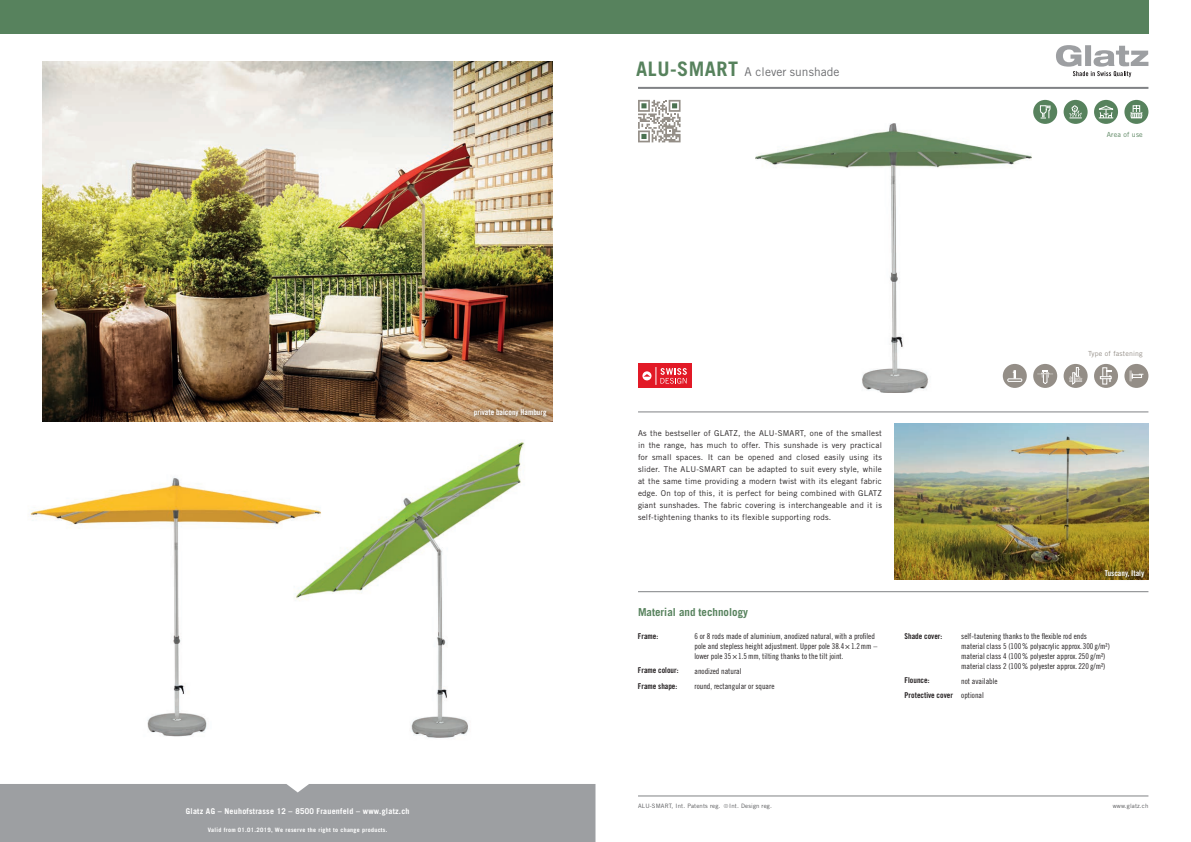
<style>
.page{position:relative;width:1191px;height:842px;background:#fff}
.page>*{position:absolute;margin:0;border:0;box-sizing:border-box;transform-origin:0 0}
.t1{font:12px "Trade Gothic";color:#6c6d70}
._00_Titel{font:700 11px "Trade Gothic";color:#57825d}
._00_Titelseite_Lauft{font:8px/12px "Trade Gothic";letter-spacing:.025em;color:#231f20;text-align:justify}
._01_Lauftext{font:8px/10px "Trade Gothic Cond Eighteen";color:#231f20}
._01_Kriterium{font:8px "Trade Gothic Bold Cond Twenty";color:#231f20}
._00_Händlereindruck{font:700 8px "Trade Gothic";letter-spacing:.03em;color:#fff}
._01_Kriterium-2{font:8px "Trade Gothic Bold Cond Twenty";color:#fff}
._00_Patent___domain{font:7px "Trade Gothic";letter-spacing:.025em;color:#948e87}
._00_Patent___domain-2{font:7px "Trade Gothic";letter-spacing:.025em;color:#57825d}
._00_Datum_Produktänd{font:700 6px "Trade Gothic";letter-spacing:.05em;color:#fff}
._00_Patent___domain-3{font:6px "Trade Gothic";letter-spacing:.025em;color:#57585a}
.s1{font-weight:700;font-size:20px;color:#57825d}
.s2{font-family:"Glatz Glyphen V2"}
</style>
<div class="page">
<img style="left:331px;top:441px;width:193px;height:297px">
<img style="left:30px;top:477px;width:301px;height:260px">
<img style="left:43px;top:62px;width:510px;height:360px">
<img style="left:755px;top:123px;width:276px;height:270px">
<img style="left:894px;top:424px;width:254px;height:156px">
<div style="left:587px;top:0;width:561px;height:34px;background:#57825d"></div>
<hr style="left:638px;top:87px;width:510px;height:2px;background:#808285">
<hr style="left:638px;top:412px;width:510px;height:1px;background:#808285">
<hr style="left:638px;top:591px;width:510px;height:1px;background:#808285">
<hr style="left:638px;top:796px;width:510px;height:1px;background:#808285">
<div style="left:0;top:0;width:595px;height:34px;background:#57825d"></div>
<div style="left:0;top:784px;width:595px;height:58px;background:#9d9fa2"></div>
<div style="left:1002px;top:364px;width:24px;height:24px;background:#948e87;border-radius:50%"></div>
<div style="left:1007px;top:378px;width:15px;height:4px;border:1px solid #fff"></div>
<svg style="left:1012px;top:370px;width:4px;height:9px"></svg>
<div style="left:1063px;top:364px;width:24px;height:24px;background:#948e87;border-radius:50%"></div>
<svg style="left:1069px;top:367px;width:13px;height:18px"></svg>
<div style="left:1094px;top:364px;width:24px;height:24px;background:#948e87;border-radius:50%"></div>
<svg style="left:1099px;top:367px;width:13px;height:18px"></svg>
<div style="left:1124px;top:364px;width:24px;height:24px;background:#948e87;border-radius:50%"></div>
<svg style="left:1129px;top:370px;width:14px;height:11px"></svg>
<div style="left:638px;top:364px;width:53px;height:24px;background:#e21926"></div>
<svg style="left:643px;top:367px;width:44px;height:18px"></svg>
<div style="left:1033px;top:100px;width:24px;height:24px;background:#57825d;border-radius:50%"></div>
<svg style="left:1039px;top:105px;width:11px;height:14px"></svg>
<div style="left:1063px;top:100px;width:24px;height:24px;background:#57825d;border-radius:50%"></div>
<svg style="left:1069px;top:105px;width:12px;height:14px"></svg>
<div style="left:1094px;top:100px;width:24px;height:24px;background:#57825d;border-radius:50%"></div>
<svg style="left:1098px;top:105px;width:18px;height:14px"></svg>
<div style="left:1124px;top:100px;width:24px;height:24px;background:#57825d;border-radius:50%"></div>
<svg style="left:1130px;top:105px;width:12px;height:14px"></svg>
<div style="left:1033px;top:364px;width:24px;height:24px;background:#948e87;border-radius:50%"></div>
<svg style="left:1037px;top:370px;width:16px;height:14px"></svg>
<svg style="left:638px;top:100px;width:42px;height:42px"></svg>
<svg style="left:1056px;top:45px;width:92px;height:32px"></svg>
<div style="left:469px;top:404px;width:82px;height:18px;background:#231f20;opacity:.75"></div>
<div style="left:1100px;top:564px;width:49px;height:18px;background:#231f20;opacity:.75"></div>
<p class="_01_Kriterium-2" style="left:474px;top:408px;width:74px">private balcony Hamburg</p>
<p class="_00_Händlereindruck" style="left:186px;top:806px;width:225px">Glatz AG – Neuhofstrasse 12 – 8500 Frauenfeld – www.glatz.ch</p>
<p class="_00_Datum_Produktänd" style="left:208px;top:826px;width:181px">Valid from 01.01.2019, We reserve the right to change products.</p>
<p class="t1" style="left:636px;top:64px;width:204px"><span class="s1">ALU-SMART</span> A clever sunshade</p>
<p class="_00_Patent___domain-2" style="left:1106px;top:131px;width:37px">Area of use</p>
<p class="_00_Patent___domain" style="left:1088px;top:349px;width:56px">Type of fastening</p>
<p class="_00_Titelseite_Lauft" style="left:638px;top:427px;width:245px">As the bestseller of GLATZ, the ALU-SMART, one of the smallest in the range, has much to offer. This sunshade is very practical for small spaces. It can be opened and closed easily using its slider. The ALU-SMART can be adapted to suit every style, while at the same time providing a modern twist with its elegant fabric edge. On top of this, it is perfect for being combined with GLATZ giant sunshades. The fabric covering is interchangeable and it is self-tightening thanks to its flexible supporting rods.</p>
<p class="_00_Titel" style="left:638px;top:605px;width:112px">Material and technology</p>
<p class="_01_Kriterium" style="left:638px;top:631px;width:22px">Frame:</p>
<p class="_01_Lauftext" style="left:694px;top:631px;width:184px">6 or 8 rods made of aluminium, anodized natural, with a profiled pole and stepless height adjustment. Upper pole 38.4×1.2mm – lower pole 35×1.5mm, tilting thanks to the tilt joint.</p>
<p class="_01_Kriterium" style="left:638px;top:666px;width:42px">Frame colour:</p>
<p class="_01_Lauftext" style="left:694px;top:666px;width:49px">anodized natural</p>
<p class="_01_Kriterium" style="left:638px;top:681px;width:41px">Frame shape:</p>
<p class="_01_Lauftext" style="left:694px;top:681px;width:81px">round, rectangular or square</p>
<p class="_01_Kriterium-2" style="left:1105px;top:568px;width:41px">Tuscany, Italy</p>
<p class="_01_Kriterium" style="left:904px;top:631px;width:39px">Shade cover:</p>
<p class="_01_Lauftext" style="left:961px;top:631px;width:127px">self-tautening thanks to the flexible rod ends</p>
<p class="_01_Lauftext" style="left:961px;top:641px;width:150px">material class 5 (100% polyacrylic approx. 300 g/m²)</p>
<p class="_01_Lauftext" style="left:961px;top:651px;width:146px">material class 4 (100% polyester approx. 250 g/m²)</p>
<p class="_01_Lauftext" style="left:961px;top:661px;width:146px">material class 2 (100% polyester approx. 220 g/m²)</p>
<p class="_01_Kriterium" style="left:904px;top:676px;width:26px">Flounce:</p>
<p class="_01_Lauftext" style="left:961px;top:676px;width:38px">not available</p>
<p class="_01_Kriterium" style="left:904px;top:690px;width:50px">Protective cover</p>
<p class="_01_Lauftext" style="left:961px;top:690px;width:24px">optional</p>
<p class="_00_Patent___domain-3" style="left:638px;top:802px;width:135px">ALU-SMART, Int. Patents reg. <span class="s2">D</span>Int. Design reg.</p>
<p class="_00_Patent___domain-3" style="left:1112px;top:802px;width:37px">www.glatz.ch</p>
</div>
